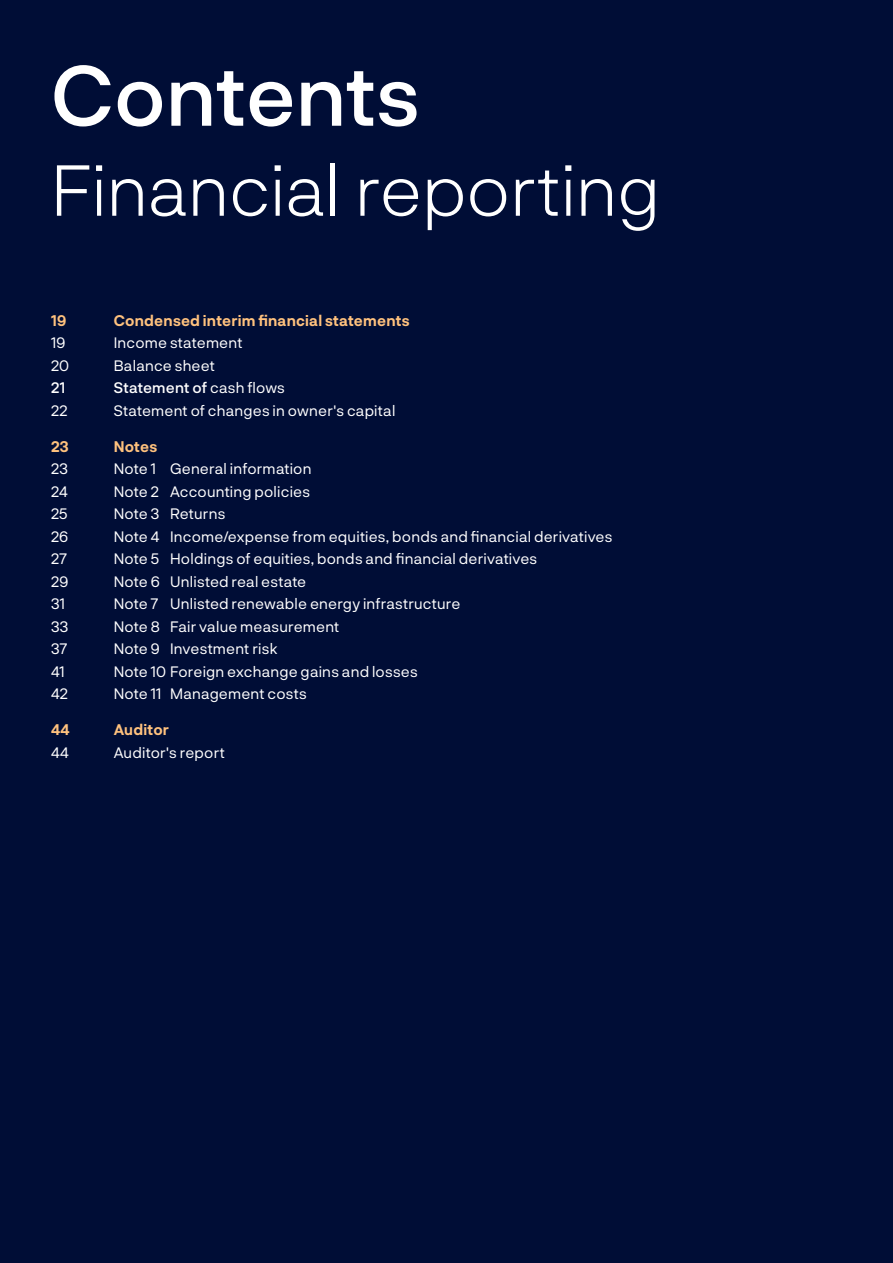
<style>
.page{position:relative;width:893px;height:1263px;background:#000d36}
.page>*{position:absolute;margin:0;border:0;box-sizing:border-box;transform-origin:0 0}
.t1{font:500 84px "Norges Bank";color:#fff}
.t2{font:300 72px "Norges Bank";color:#fff}
.t3{font:15px "Norges Bank";letter-spacing:.015em;color:#fff}
.Regnskap_TOC1{font:700 15px "Norges Bank";letter-spacing:.015em;color:#ffc27e}
.t4{font:500 15px "Norges Bank";letter-spacing:.015em;color:#fff}
.s1{font-weight:400}
</style>
<div class="page">
<h1 class="t1" style="left:51px;top:36px;width:370px">Contents</h1>
<h1 class="t2" style="left:51px;top:141px;width:610px">Financial reporting</h1>
<p class="Regnskap_TOC1" style="left:51px;top:309px;width:17px">19</p>
<p class="Regnskap_TOC1" style="left:114px;top:309px;width:297px">Condensed interim financial statements</p>
<p class="t3" style="left:51px;top:332px;width:16px">19</p>
<p class="t3" style="left:114px;top:332px;width:130px">Income statement</p>
<p class="t3" style="left:51px;top:355px;width:20px">20</p>
<p class="t3" style="left:114px;top:355px;width:103px">Balance sheet</p>
<p class="t4" style="left:51px;top:377px;width:16px">21</p>
<p class="t4" style="left:114px;top:377px;width:173px">Statement of <span class="s1">cash flows</span></p>
<p class="t3" style="left:51px;top:400px;width:18px">22</p>
<p class="t3" style="left:114px;top:400px;width:283px">Statement of changes in owner's capital</p>
<p class="Regnskap_TOC1" style="left:51px;top:435px;width:19px">23</p>
<p class="Regnskap_TOC1" style="left:114px;top:435px;width:45px">Notes</p>
<p class="t3" style="left:51px;top:458px;width:18px">23</p>
<p class="t3" style="left:114px;top:458px;width:199px">Note 1 General information</p>
<p class="t3" style="left:51px;top:481px;width:18px">24</p>
<p class="t3" style="left:114px;top:481px;width:198px">Note 2 Accounting policies</p>
<p class="t3" style="left:51px;top:503px;width:18px">25</p>
<p class="t3" style="left:114px;top:503px;width:113px">Note 3 Returns</p>
<p class="t3" style="left:51px;top:526px;width:19px">26</p>
<p class="t3" style="left:114px;top:526px;width:500px">Note 4 Income/expense from equities, bonds and financial derivatives</p>
<p class="t3" style="left:51px;top:548px;width:17px">27</p>
<p class="t3" style="left:114px;top:548px;width:425px">Note 5 Holdings of equities, bonds and financial derivatives</p>
<p class="t3" style="left:51px;top:571px;width:19px">29</p>
<p class="t3" style="left:114px;top:571px;width:194px">Note 6 Unlisted real estate</p>
<p class="t3" style="left:51px;top:593px;width:16px">31</p>
<p class="t3" style="left:114px;top:593px;width:348px">Note 7 Unlisted renewable energy infrastructure</p>
<p class="t3" style="left:51px;top:616px;width:19px">33</p>
<p class="t3" style="left:114px;top:616px;width:227px">Note 8 Fair value measurement</p>
<p class="t3" style="left:51px;top:638px;width:18px">37</p>
<p class="t3" style="left:114px;top:638px;width:165px">Note 9 Investment risk</p>
<p class="t3" style="left:51px;top:661px;width:15px">41</p>
<p class="t3" style="left:114px;top:661px;width:305px">Note 10 Foreign exchange gains and losses</p>
<p class="t3" style="left:51px;top:683px;width:18px">42</p>
<p class="t3" style="left:114px;top:683px;width:195px">Note 11 Management costs</p>
<p class="Regnskap_TOC1" style="left:51px;top:719px;width:20px">44</p>
<p class="Regnskap_TOC1" style="left:114px;top:719px;width:57px">Auditor</p>
<p class="t3" style="left:51px;top:742px;width:19px">44</p>
<p class="t3" style="left:114px;top:742px;width:113px">Auditor's report</p>
</div>
